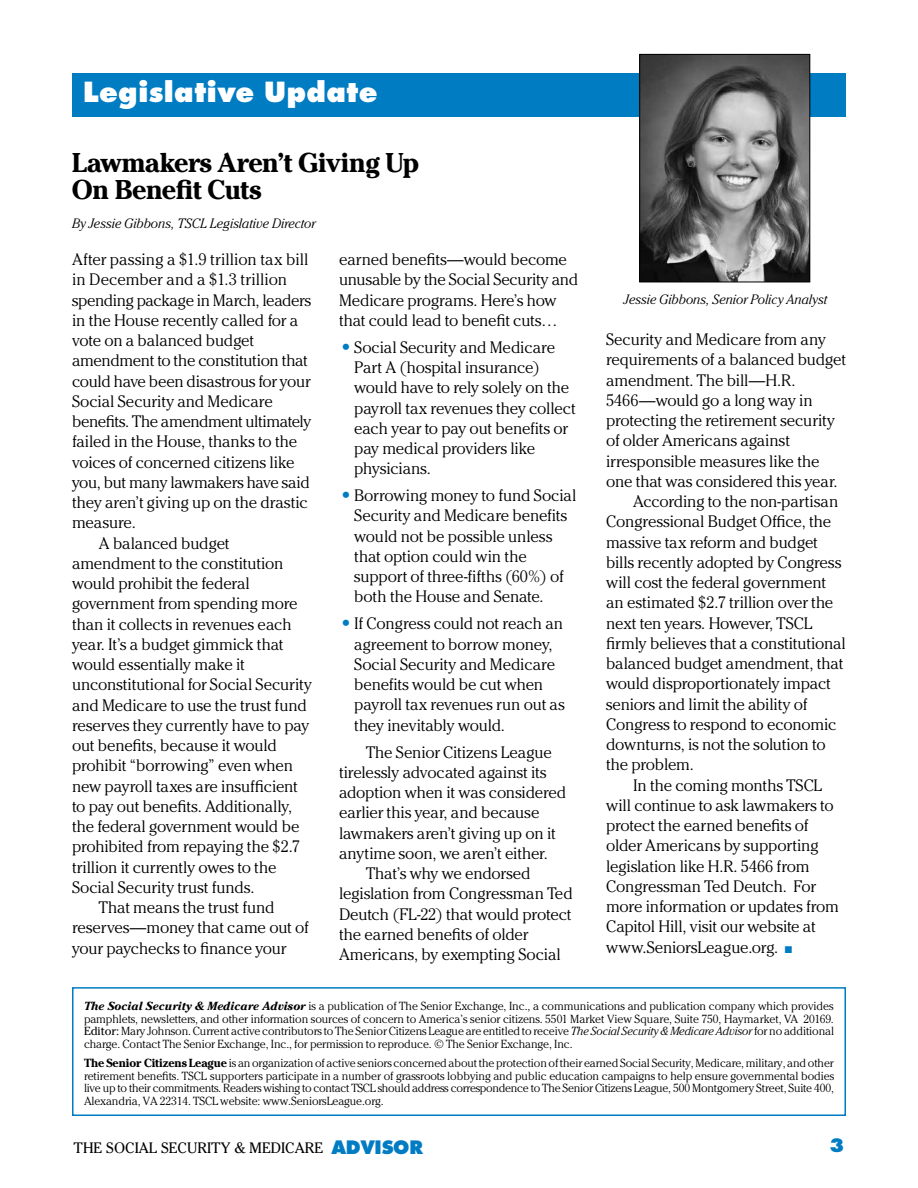
<style>
.page{position:relative;width:918px;height:1188px;background:#fff}
.page>*{position:absolute;margin:0;border:0;box-sizing:border-box;transform-origin:0 0}
.t1{font:700 27px/27px "Cheltenham";letter-spacing:-.02em;color:#000}
.t2{font:800 27px "Futura";letter-spacing:.015em;color:#fff}
.t3{font:800 18px "Futura";color:#007cc3}
.t4{font:300 16.5px/20.2px "Cheltenham";letter-spacing:-.01em;color:#000}
.t5{font:300 16.5px "Cheltenham";letter-spacing:-.03em;color:#000}
.t6{font:15px "Cheltenham";color:#000}
.t7{font:italic 300 13.5px "Cheltenham";letter-spacing:-.005em;color:#000}
.t8{font:300 11.7px/12.8px "Cheltenham";letter-spacing:-.01em;color:#000;text-align:justify}
.s1{font-family:"Futura";font-weight:800;color:#007cc3}
.s2{color:#007cc3}
.s3{font-weight:700;font-style:italic}
.s4{font-weight:400}
.s5{font-style:italic}
.s6{font-weight:700}
.s7{font-family:"Futura";font-weight:800;font-size:18px;color:#007cc3}
</style>
<div class="page">
<div style="left:72px;top:73px;width:774px;height:43px;background:#007cc3"></div>
<div style="left:72px;top:987px;width:774px;height:129px;border:2px solid #007cc3"></div>
<img style="left:641px;top:56px;width:167px;height:224px">
<div style="left:639px;top:54px;width:171px;height:228px;border:1px solid #000"></div>
<h1 class="t2" style="left:83px;top:76px;width:296px">Legislative Update</h1>
<h1 class="t1" style="left:72px;top:149px;width:349px">Lawmakers Aren’t Giving Up<br>On Benefit Cuts</h1>
<p class="t7" style="left:72px;top:216px;width:245px">By Jessie Gibbons, TSCL Legislative Director</p>
<p class="t4" style="left:72px;top:249px;width:238px">After passing a $1.9 trillion tax bill</p>
<p class="t4" style="left:72px;top:270px;width:217px">in December and a $1.3 trillion</p>
<p class="t4" style="left:72px;top:290px;width:241px">spending package in March, leaders</p>
<p class="t4" style="left:72px;top:310px;width:228px">in the House recently called for a</p>
<p class="t4" style="left:72px;top:330px;width:184px">vote on a balanced budget</p>
<p class="t5" style="left:72px;top:351px;width:237px">amendment to the constitution that</p>
<p class="t4" style="left:72px;top:371px;width:240px">could have been disastrous for your</p>
<p class="t4" style="left:72px;top:391px;width:202px">Social Security and Medicare</p>
<p class="t5" style="left:72px;top:412px;width:241px">benefits. The amendment ultimately</p>
<p class="t4" style="left:72px;top:431px;width:227px">failed in the House, thanks to the</p>
<p class="t4" style="left:72px;top:452px;width:224px">voices of concerned citizens like</p>
<p class="t5" style="left:72px;top:473px;width:239px">you, but many lawmakers have said</p>
<p class="t4" style="left:72px;top:492px;width:237px">they aren’t giving up on the drastic</p>
<p class="t4" style="left:72px;top:512px;width:65px">measure.</p>
<p class="t4" style="left:99px;top:533px;width:132px">A balanced budget</p>
<p class="t4" style="left:72px;top:553px;width:213px">amendment to the constitution</p>
<p class="t4" style="left:72px;top:573px;width:180px">would prohibit the federal</p>
<p class="t4" style="left:72px;top:593px;width:227px">government from spending more</p>
<p class="t4" style="left:72px;top:614px;width:221px">than it collects in revenues each</p>
<p class="t4" style="left:72px;top:634px;width:213px">year. It’s a budget gimmick that</p>
<p class="t4" style="left:72px;top:654px;width:174px">would essentially make it</p>
<p class="t4" style="left:72px;top:674px;width:242px">unconstitutional for Social Security</p>
<p class="t4" style="left:72px;top:695px;width:236px">and Medicare to use the trust fund</p>
<p class="t4" style="left:72px;top:715px;width:239px">reserves they currently have to pay</p>
<p class="t4" style="left:72px;top:735px;width:207px">out benefits, because it would</p>
<p class="t4" style="left:72px;top:755px;width:223px">prohibit “borrowing” even when</p>
<p class="t4" style="left:72px;top:776px;width:227px">new payroll taxes are insufficient</p>
<p class="t4" style="left:72px;top:796px;width:222px">to pay out benefits. Additionally,</p>
<p class="t4" style="left:72px;top:816px;width:229px">the federal government would be</p>
<p class="t4" style="left:72px;top:836px;width:230px">prohibited from repaying the $2.7</p>
<p class="t4" style="left:72px;top:857px;width:206px">trillion it currently owes to the</p>
<p class="t4" style="left:72px;top:877px;width:184px">Social Security trust funds.</p>
<p class="t4" style="left:99px;top:897px;width:177px">That means the trust fund</p>
<p class="t4" style="left:72px;top:917px;width:238px">reserves—money that came out of</p>
<p class="t4" style="left:72px;top:938px;width:216px">your paychecks to finance your</p>
<p class="t4" style="left:339px;top:249px;width:241px">earned benefits—would become unusable by the Social Security and<br>Medicare programs. Here’s how that could lead to benefit cuts…</p>
<p class="t4" style="left:354px;top:337px;width:223px;text-indent:-15px"><span class="s1">•</span>Social Security and Medicare<br>Part A (hospital insurance) would have to rely solely on the payroll tax revenues they collect each year to pay out benefits or pay medical providers like physicians.</p>
<p class="t4" style="left:354px;top:485px;width:224px;text-indent:-15px"><span class="s1">•</span>Borrowing money to fund Social<br>Security and Medicare benefits would not be possible unless that option could win the support of three-fifths (60%) of both the House and Senate.</p>
<p class="t4" style="left:354px;top:614px;width:212px;text-indent:-15px"><span class="s1">•</span>If Congress could not reach an agreement to borrow money,<br>Social Security and Medicare benefits would be cut when payroll tax revenues run out as they inevitably would.</p>
<p class="t4" style="left:366px;top:742px;width:187px">The Senior Citizens League</p>
<p class="t4" style="left:339px;top:762px;width:209px">tirelessly advocated against its</p>
<p class="t4" style="left:339px;top:782px;width:229px">adoption when it was considered</p>
<p class="t4" style="left:339px;top:803px;width:202px">earlier this year, and because</p>
<p class="t4" style="left:339px;top:823px;width:218px">lawmakers aren’t giving up on it</p>
<p class="t4" style="left:339px;top:843px;width:210px">anytime soon, we aren’t either.</p>
<p class="t4" style="left:366px;top:863px;width:166px">That’s why we endorsed</p>
<p class="t4" style="left:339px;top:883px;width:235px">legislation from Congressman Ted</p>
<p class="t4" style="left:339px;top:904px;width:234px">Deutch (FL-22) that would protect</p>
<p class="t4" style="left:339px;top:924px;width:191px">the earned benefits of older</p>
<p class="t4" style="left:339px;top:944px;width:223px">Americans, by exempting Social</p>
<p class="t7" style="left:624px;top:292px;width:205px">Jessie Gibbons, Senior Policy Analyst</p>
<p class="t4" style="left:606px;top:329px;width:221px">Security and Medicare from any</p>
<p class="t4" style="left:606px;top:350px;width:241px">requirements of a balanced budget</p>
<p class="t4" style="left:606px;top:370px;width:191px">amendment. The bill—H.R.</p>
<p class="t4" style="left:606px;top:390px;width:208px">5466—would go a long way in</p>
<p class="t4" style="left:606px;top:410px;width:231px">protecting the retirement security</p>
<p class="t4" style="left:606px;top:430px;width:185px">of older Americans against</p>
<p class="t4" style="left:606px;top:451px;width:215px">irresponsible measures like the</p>
<p class="t4" style="left:606px;top:471px;width:233px">one that was considered this year.</p>
<p class="t4" style="left:633px;top:491px;width:207px">According to the non-partisan</p>
<p class="t4" style="left:606px;top:511px;width:227px">Congressional Budget Office, the</p>
<p class="t4" style="left:606px;top:532px;width:213px">massive tax reform and budget</p>
<p class="t4" style="left:606px;top:552px;width:237px">bills recently adopted by Congress</p>
<p class="t4" style="left:606px;top:572px;width:221px">will cost the federal government</p>
<p class="t4" style="left:606px;top:592px;width:229px">an estimated $2.7 trillion over the</p>
<p class="t4" style="left:606px;top:613px;width:208px">next ten years. However, TSCL</p>
<p class="t4" style="left:606px;top:633px;width:241px">firmly believes that a constitutional</p>
<p class="t4" style="left:606px;top:653px;width:239px">balanced budget amendment, that</p>
<p class="t4" style="left:606px;top:673px;width:226px">would disproportionately impact</p>
<p class="t4" style="left:606px;top:694px;width:203px">seniors and limit the ability of</p>
<p class="t4" style="left:606px;top:714px;width:232px">Congress to respond to economic</p>
<p class="t4" style="left:606px;top:734px;width:221px">downturns, is not the solution to</p>
<p class="t4" style="left:606px;top:754px;width:89px">the problem.</p>
<p class="t4" style="left:633px;top:775px;width:190px">In the coming months TSCL</p>
<p class="t4" style="left:606px;top:795px;width:229px">will continue to ask lawmakers to</p>
<p class="t4" style="left:606px;top:815px;width:204px">protect the earned benefits of</p>
<p class="t4" style="left:606px;top:835px;width:214px">older Americans by supporting</p>
<p class="t4" style="left:606px;top:856px;width:205px">legislation like H.R. 5466 from</p>
<p class="t4" style="left:606px;top:876px;width:211px">Congressman Ted Deutch. For</p>
<p class="t4" style="left:606px;top:896px;width:234px">more information or updates from</p>
<p class="t4" style="left:606px;top:916px;width:211px">Capitol Hill, visit our website at</p>
<p class="t4" style="left:606px;top:937px;width:188px">www.SeniorsLeague.org. <span class="s2">■</span></p>
<p class="t8" style="left:84px;top:999px;width:752px"><span class="s3">The Social Security &amp; Medicare Advisor</span> is a publication of The Senior Exchange, Inc., a communications and publication company which provides pamphlets, newsletters, and other information sources of concern to America’s senior citizens. 5501 Market View Square, Suite 750, Haymarket, VA 20169.<br><span class="s4">Editor:</span> Mary Johnson. Current active contributors to The Senior Citizens League are entitled to receive <span class="s5">The Social Security &amp; Medicare Advisor</span> for no additional charge. Contact The Senior Exchange, Inc., for permission to reproduce. © The Senior Exchange, Inc.</p>
<p class="t8" style="left:84px;top:1056px;width:752px"><span class="s6">The Senior Citizens League</span> is an organization of active seniors concerned about the protection of their earned Social Security, Medicare, military, and other retirement benefits. TSCL supporters participate in a number of grassroots lobbying and public education campaigns to help ensure governmental bodies live up to their commitments. Readers wishing to contact TSCL should address correspondence to The Senior Citizens League, 500 Montgomery Street, Suite 400, Alexandria, VA 22314. TSCL website: www.SeniorsLeague.org.</p>
<p class="t6" style="left:74px;top:1139px;width:351px">THE SOCIAL SECURITY &amp; MEDICARE <span class="s7">ADVISOR</span></p>
<p class="t3" style="left:830px;top:1135px;width:16px">3</p>
</div>
